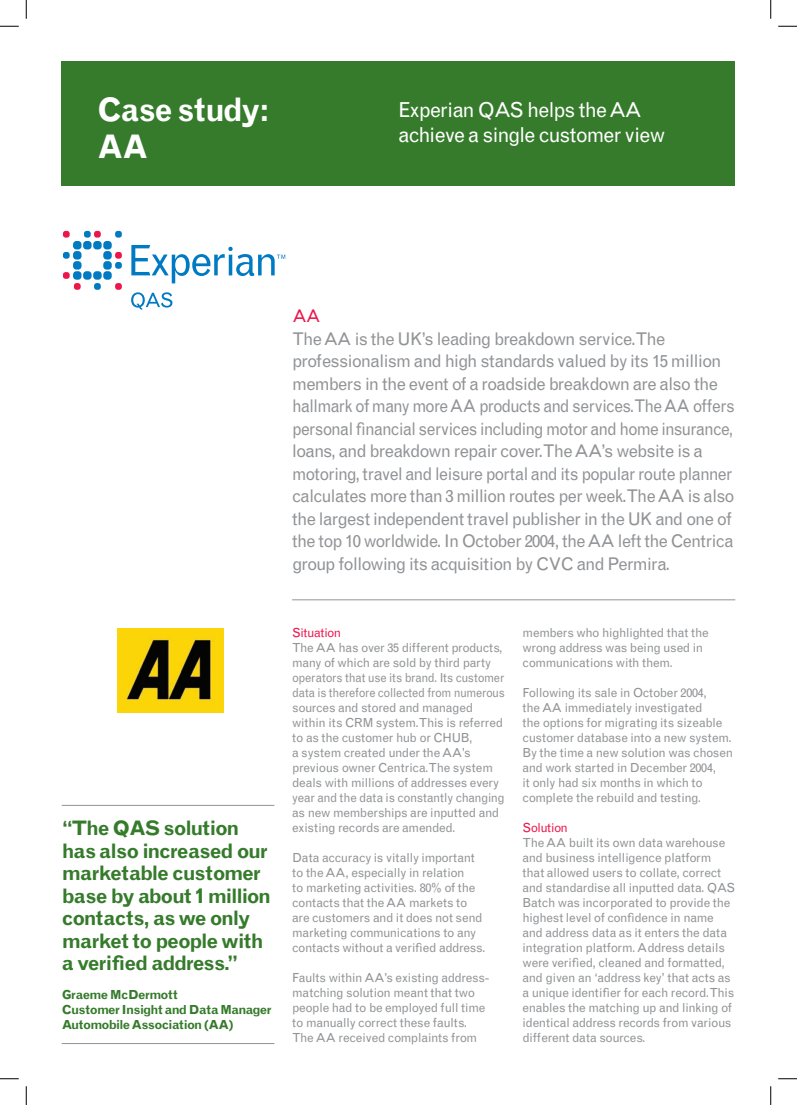
<style>
.page{position:relative;width:797px;height:1105px;background:#fff}
.page>*{position:absolute;margin:0;border:0;box-sizing:border-box;transform-origin:0 0}
.t1{font:700 32.5px/37.5px "Grotesque MT Std";letter-spacing:-.035em;color:#fff;scale:.95 1}
.t2{font:20.62px/25px "Grotesque MT Std";letter-spacing:-.04em;color:#fff}
.t3{font:700 20px/22.5px "Grotesque MT Std";letter-spacing:-.05em;color:#357b2b}
.t4{font:17.5px/22.5px "Grotesque MT Std";letter-spacing:-.045em;color:#919396}
.t5{font:17.5px "Grotesque MT Std";color:#ed164b}
.t6{font:12.5px/15px "Grotesque MT Std";letter-spacing:-.02em;color:#919396}
.t7{font:700 12.5px/15px "Grotesque MT Std";letter-spacing:-.04em;color:#357b2b}
.t8{font:12.5px "Grotesque MT Std";letter-spacing:-.05em;color:#ed164b}
</style>
<div class="page">
<hr style="left:292px;top:599px;width:443px;height:1px;background:#919396">
<hr style="left:62px;top:805px;width:212px;height:1px;background:#919396">
<hr style="left:62px;top:1043px;width:212px;height:1px;background:#919396">
<div style="left:62px;top:62px;width:673px;height:124px;background:#357b2b"></div>
<svg style="left:131px;top:292px;width:41px;height:18px"></svg>
<div style="left:73px;top:241px;width:8px;height:8px;background:#007ac2;border-radius:3px"></div>
<div style="left:83px;top:241px;width:9px;height:8px;background:#007ac2;border-radius:3px"></div>
<div style="left:93px;top:241px;width:9px;height:8px;background:#007ac2;border-radius:3px"></div>
<div style="left:103px;top:241px;width:9px;height:8px;background:#007ac2;border-radius:3px"></div>
<div style="left:73px;top:251px;width:8px;height:9px;background:#007ac2;border-radius:3px"></div>
<div style="left:103px;top:251px;width:9px;height:9px;background:#007ac2;border-radius:3px"></div>
<div style="left:73px;top:261px;width:8px;height:9px;background:#007ac2;border-radius:3px"></div>
<div style="left:103px;top:261px;width:9px;height:9px;background:#007ac2;border-radius:3px"></div>
<div style="left:73px;top:271px;width:8px;height:9px;background:#007ac2;border-radius:3px"></div>
<div style="left:83px;top:271px;width:9px;height:9px;background:#007ac2;border-radius:3px"></div>
<div style="left:93px;top:271px;width:9px;height:9px;background:#007ac2;border-radius:3px"></div>
<div style="left:103px;top:271px;width:9px;height:9px;background:#007ac2;border-radius:3px"></div>
<div style="left:115px;top:231px;width:7px;height:7px;background:#007ac2;border-radius:3px"></div>
<div style="left:94px;top:231px;width:7px;height:7px;background:#ed164b;border-radius:3px"></div>
<div style="left:84px;top:231px;width:7px;height:7px;background:#007ac2;border-radius:3px"></div>
<div style="left:63px;top:231px;width:7px;height:7px;background:#ed164b;border-radius:3px"></div>
<div style="left:63px;top:252px;width:7px;height:7px;background:#007ac2;border-radius:3px"></div>
<div style="left:63px;top:272px;width:7px;height:7px;background:#ed164b;border-radius:3px"></div>
<div style="left:115px;top:252px;width:7px;height:7px;background:#ed164b;border-radius:3px"></div>
<div style="left:115px;top:262px;width:7px;height:7px;background:#007ac2;border-radius:3px"></div>
<div style="left:115px;top:283px;width:7px;height:7px;background:#ed164b;border-radius:3px"></div>
<div style="left:94px;top:283px;width:7px;height:7px;background:#007ac2;border-radius:3px"></div>
<div style="left:74px;top:283px;width:7px;height:7px;background:#ed164b;border-radius:3px"></div>
<svg style="left:131px;top:245px;width:154px;height:38px"></svg>
<img style="left:117px;top:628px;width:106px;height:84px">
<svg style="left:0;top:25px;width:19px;height:2px"></svg>
<svg style="left:778px;top:25px;width:19px;height:2px"></svg>
<svg style="left:0;top:1078px;width:19px;height:1px"></svg>
<svg style="left:778px;top:1078px;width:19px;height:1px"></svg>
<svg style="left:25px;top:0;width:2px;height:19px"></svg>
<svg style="left:25px;top:1086px;width:2px;height:19px"></svg>
<svg style="left:770px;top:0;width:1px;height:19px"></svg>
<svg style="left:770px;top:1086px;width:1px;height:19px"></svg>
<h1 class="t1" style="left:97px;top:91px;width:183px">Case study:<br>AA</h1>
<h2 class="t2" style="left:398px;top:97px;width:268px">Experian QAS helps the AA achieve a single customer view</h2>
<h3 class="t5" style="left:292px;top:306px;width:30px">AA</h3>
<p class="t4" style="left:292px;top:327px;width:444px">The AA is the UK’s leading breakdown service. The professionalism and high standards valued by its 15 million members in the event of a roadside breakdown are also the hallmark of many more AA products and services. The AA offers personal financial services including motor and home insurance, loans, and breakdown repair cover. The AA’s website is a motoring, travel and leisure portal and its popular route planner calculates more than 3 million routes per week. The AA is also the largest independent travel publisher in the UK and one of the top 10 worldwide. In October 2004, the AA left the Centrica group following its acquisition by CVC and Permira.</p>
<h3 class="t3" style="left:62px;top:817px;width:211px">“The QAS solution has also increased our marketable customer base by about 1 million contacts, as we only market to people with a verified address.”</h3>
<p class="t7" style="left:62px;top:987px;width:211px">Graeme McDermott<br>Customer Insight and Data Manager<br>Automobile Association (AA)</p>
<p class="t8" style="left:292px;top:626px;width:51px">Situation</p>
<p class="t6" style="left:292px;top:641px;width:214px">The AA has over 35 different products, many of which are sold by third party operators that use its brand. Its customer data is therefore collected from numerous sources and stored and managed within its CRM system. This is referred to as the customer hub or CHUB,<br>a system created under the AA’s previous owner Centrica. The system deals with millions of addresses every year and the data is constantly changing as new memberships are inputted and existing records are amended.</p>
<p class="t6" style="left:292px;top:851px;width:195px">Data accuracy is vitally important to the AA, especially in relation<br>to marketing activities. 80% of the contacts that the AA markets to are customers and it does not send marketing communications to any contacts without a verified address.</p>
<p class="t6" style="left:292px;top:971px;width:199px">Faults within AA’s existing address&shy;matching solution meant that two people had to be employed full time to manually correct these faults.<br>The AA received complaints from</p>
<p class="t6" style="left:522px;top:626px;width:188px">members who highlighted that the wrong address was being used in communications with them.</p>
<p class="t6" style="left:522px;top:686px;width:212px">Following its sale in October 2004,<br>the AA immediately investigated<br>the options for migrating its sizeable customer database into a new system.<br>By the time a new solution was chosen and work started in December 2004,<br>it only had six months in which to complete the rebuild and testing.</p>
<p class="t8" style="left:522px;top:821px;width:47px">Solution</p>
<p class="t6" style="left:522px;top:836px;width:214px">The AA built its own data warehouse and business intelligence platform that allowed users to collate, correct and standardise all inputted data. QAS Batch was incorporated to provide the highest level of confidence in name and address data as it enters the data integration platform. Address details were verified, cleaned and formatted, and given an ‘address key’ that acts as a unique identifier for each record. This enables the matching up and linking of identical address records from various different data sources.</p>
</div>
